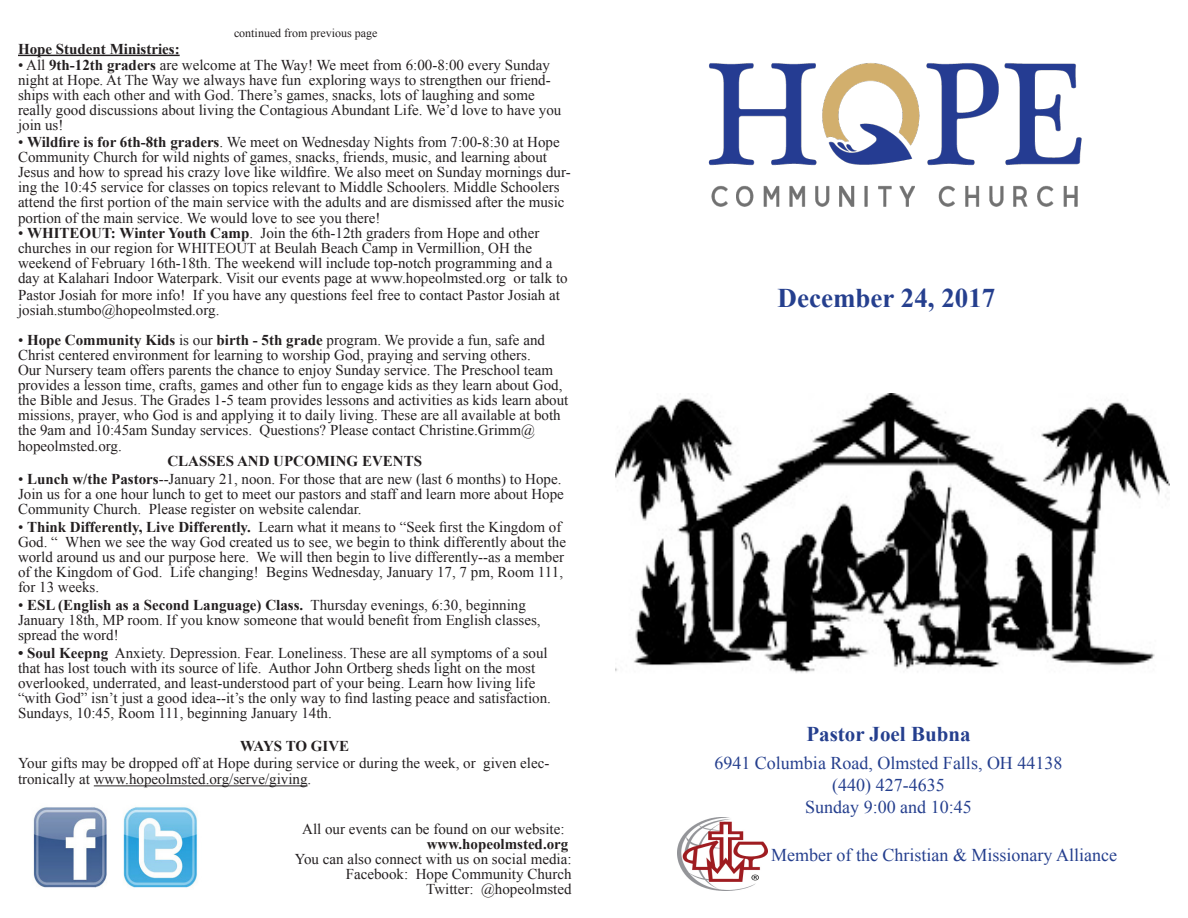
<style>
.page{position:relative;width:1188px;height:918px;background:#fff}
.page>*{position:absolute;margin:0;border:0;box-sizing:border-box;transform-origin:0 0}
.t1{font:700 27px "Times New Roman";color:#253f8e}
.t2{font:700 21px "Times New Roman";color:#253f8e}
.t3{font:18px/21.6px "Times New Roman";color:#253f8e;text-align:center}
.t4{font:15px/15px "Times New Roman";color:#231f20}
.t5{font:700 15px "Times New Roman";color:#231f20}
.t6{font:12px "Times New Roman";color:#231f20}
.s1{font-weight:700}
.s2{font-weight:400}
</style>
<div class="page">
<hr style="left:18px;top:55px;width:162px;height:1px;background:#231f20">
<hr style="left:94px;top:786px;width:214px;height:1px;background:#231f20">
<img style="left:708px;top:63px;width:374px;height:144px">
<img style="left:33px;top:807px;width:164px;height:81px">
<img style="left:677px;top:818px;width:91px;height:73px">
<img style="left:616px;top:393px;width:554px;height:280px">
<p class="t6" style="left:234px;top:25px;width:145px">continued from previous page</p>
<p class="t5" style="left:18px;top:38px;width:163px">Hope Student Ministries:</p>
<p class="t4" style="left:18px;top:58px;width:545px">• All <span class="s1">9th-12th graders</span> are welcome at The Way! We meet from 6:00-8:00 every Sunday night at Hope. At The Way we always have fun exploring ways to strengthen our friend&shy;ships with each other and with God. There’s games, snacks, lots of laughing and some really good discussions about living the Contagious Abundant Life. We’d love to have you join us!</p>
<p class="t4" style="left:18px;top:134px;width:554px">• <span class="s1">Wildfire is for 6th-8th graders</span>. We meet on Wednesday Nights from 7:00-8:30 at Hope Community Church for wild nights of games, snacks, friends, music, and learning about Jesus and how to spread his crazy love like wildfire. We also meet on Sunday mornings dur&shy;ing the 10:45 service for classes on topics relevant to Middle Schoolers. Middle Schoolers attend the first portion of the main service with the adults and are dismissed after the music</p>
<p class="t4" style="left:18px;top:211px;width:364px">portion of the main service. We would love to see you there!</p>
<p class="t4" style="left:18px;top:226px;width:551px">• <span class="s1">WHITEOUT: Winter Youth Camp</span>. Join the 6th-12th graders from Hope and other churches in our region for WHITEOUT at Beulah Beach Camp in Vermillion, OH the weekend of February 16th-18th. The weekend will include top-notch programming and a day at Kalahari Indoor Waterpark. Visit our events page at www.hopeolmsted.org or talk to</p>
<p class="t4" style="left:18px;top:287px;width:543px">Pastor Josiah for more info! If you have any questions feel free to contact Pastor Josiah at</p>
<p class="t4" style="left:18px;top:302px;width:203px">josiah.stumbo@hopeolmsted.org.</p>
<p class="t4" style="left:18px;top:332px;width:552px">• <span class="s1">Hope Community Kids</span> is our <span class="s1">birth - 5th grade</span> program. We provide a fun, safe and Christ centered environment for learning to worship God, praying and serving others.<br>Our Nursery team offers parents the chance to enjoy Sunday service. The Preschool team provides a lesson time, crafts, games and other fun to engage kids as they learn about God, the Bible and Jesus. The Grades 1-5 team provides lessons and activities as kids learn about missions, prayer, who God is and applying it to daily living. These are all available at both the 9am and 10:45am Sunday services. Questions? Please contact Christine.Grimm@</p>
<p class="t4" style="left:18px;top:439px;width:105px">hopeolmsted.org.</p>
<p class="t5" style="left:167px;top:451px;width:256px">CLASSES AND UPCOMING EVENTS</p>
<p class="t4" style="left:18px;top:472px;width:547px">• <span class="s1">Lunch w/the Pastors</span>--January 21, noon. For those that are new (last 6 months) to Hope.<br>Join us for a one hour lunch to get to meet our pastors and staff and learn more about Hope<br>Community Church. Please register on website calendar.</p>
<p class="t4" style="left:18px;top:520px;width:550px">• <span class="s1">Think Differently, Live Differently.</span> Learn what it means to “Seek first the Kingdom of God. “ When we see the way God created us to see, we begin to think differently about the world around us and our purpose here. We will then begin to live differently--as a member of the Kingdom of God. Life changing! Begins Wednesday, January 17, 7 pm, Room 111, for 13 weeks.</p>
<p class="t5" style="left:18px;top:595px;width:509px"><span class="s2">•</span> ESL (English as a Second Language) Class. <span class="s2">Thursday evenings, 6:30, beginning</span></p>
<p class="t4" style="left:18px;top:613px;width:524px">January 18th, MP room. If you know someone that would benefit from English classes, spread the word!</p>
<p class="t4" style="left:18px;top:646px;width:534px"><span class="s1">• Soul Keepng</span> Anxiety. Depression. Fear. Loneliness. These are all symptoms of a soul that has lost touch with its source of life. Author John Ortberg sheds light on the most overlooked, underrated, and least-understood part of your being. Learn how living life “with God” isn’t just a good idea--it’s the only way to find lasting peace and satisfaction.<br>Sundays, 10:45, Room 111, beginning January 14th.</p>
<p class="t5" style="left:240px;top:736px;width:110px">WAYS TO GIVE</p>
<p class="t4" style="left:18px;top:754px;width:533px;line-height:16.5px">Your gifts may be dropped off at Hope during service or during the week, or given elec&shy;tronically at www.hopeolmsted.org/serve/giving.</p>
<p class="t4" style="left:302px;top:821px;width:268px;text-align:right">All our events can be found on our website: <span class="s1">www.hopeolmsted.org</span></p>
<p class="t4" style="left:295px;top:851px;width:278px">You can also connect with us on social media:</p>
<p class="t4" style="left:346px;top:866px;width:227px">Facebook: Hope Community Church</p>
<p class="t4" style="left:426px;top:881px;width:147px">Twitter: @hopeolmsted</p>
<p class="t1" style="left:778px;top:279px;width:219px">December 24, 2017</p>
<p class="t2" style="left:806px;top:720px;width:166px">Pastor Joel Bubna</p>
<p class="t3" style="left:714px;top:752px;width:350px">6941 Columbia Road, Olmsted Falls, OH 44138 (440) 427-4635</p>
<p class="t3" style="left:805px;top:796px;width:168px">Sunday 9:00 and 10:45</p>
<p class="t3" style="left:771px;top:844px;width:347px">Member of the Christian &amp; Missionary Alliance</p>
</div>
